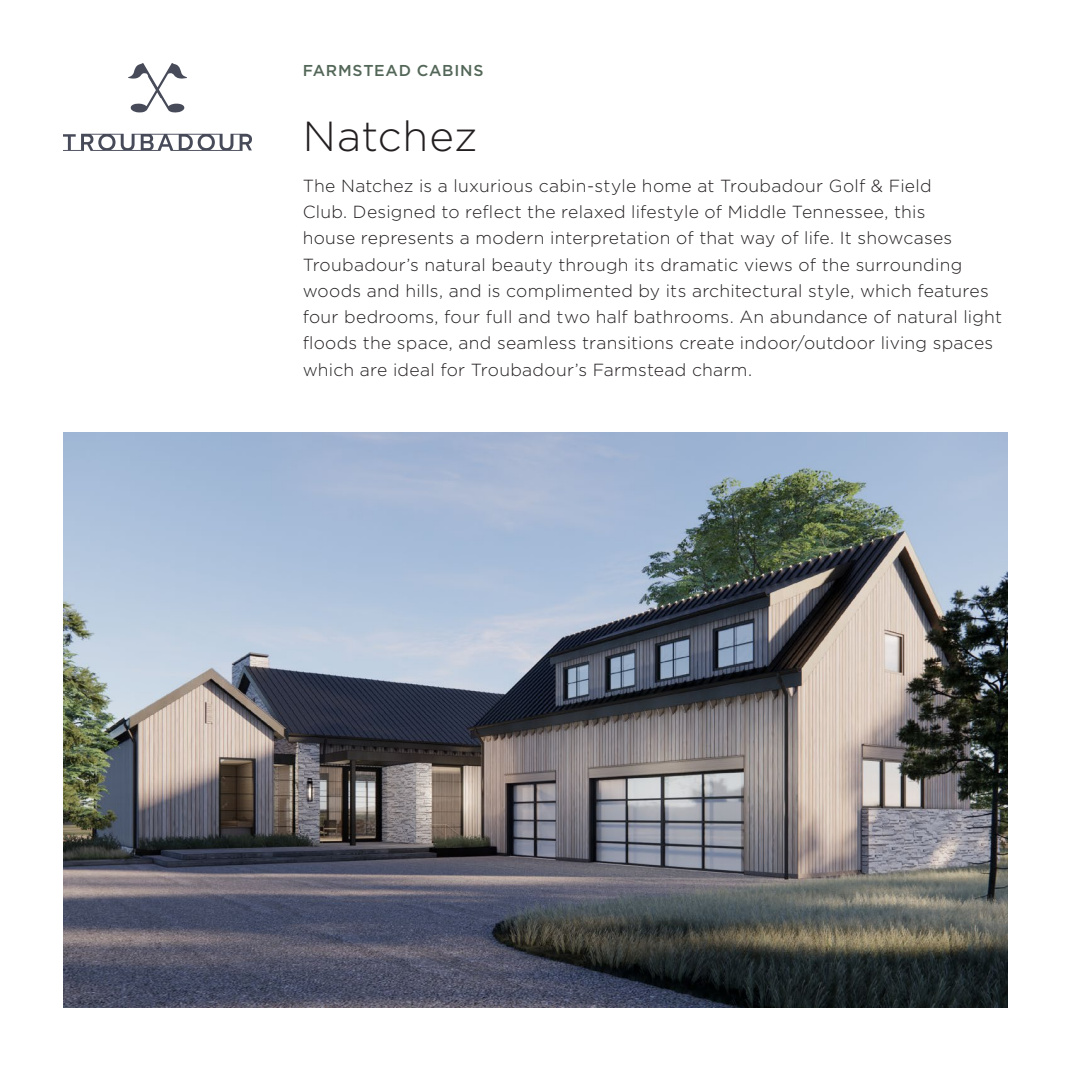
<style>
.page{position:relative;width:1071px;height:1071px;background:#fff}
.page>*{position:absolute;margin:0;border:0;box-sizing:border-box;transform-origin:0 0}
.TBR_HEADING{font:300 42px "Gotham";letter-spacing:.015em;color:#231f20}
.Intro{font:300 17.5px/26.2px "Gotham";letter-spacing:.015em;color:#231f20}
.TBR_NAV_SUBHEAD_DIG{font:500 15.75px "Gotham";letter-spacing:.05em;color:#536758}
</style>
<div class="page">
<img style="left:63px;top:432px;width:945px;height:576px">
<svg style="left:63px;top:134px;width:189px;height:17px"></svg>
<svg style="left:128px;top:63px;width:59px;height:50px"></svg>
<p class="TBR_NAV_SUBHEAD_DIG" style="left:303px;top:60px;width:182px">FARMSTEAD CABINS</p>
<p class="TBR_HEADING" style="left:303px;top:109px;width:176px">Natchez</p>
<p class="Intro" style="left:303px;top:172px;width:701px">The Natchez is a luxurious cabin-style home at Troubadour Golf &amp; Field<br>Club. Designed to reflect the relaxed lifestyle of Middle Tennessee, this<br>house represents a modern interpretation of that way of life. It showcases Troubadour’s natural beauty through its dramatic views of the surrounding woods and hills, and is complimented by its architectural style, which features four bedrooms, four full and two half bathrooms. An abundance of natural light floods the space, and seamless transitions create indoor/outdoor living spaces which are ideal for Troubadour’s Farmstead charm.</p>
</div>
